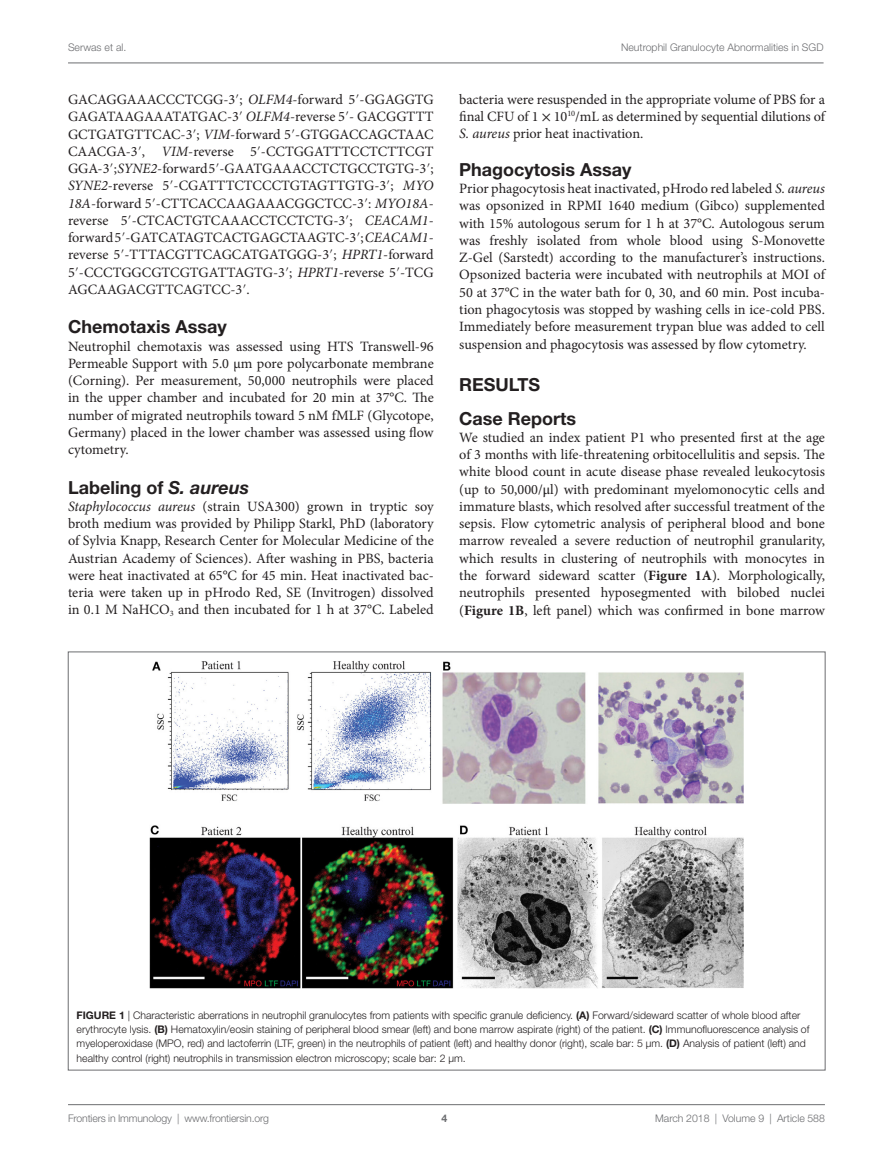
<style>
.page{position:relative;width:893px;height:1170px;background:#fff}
.page>*{position:absolute;margin:0;border:0;box-sizing:border-box;transform-origin:0 0}
.t1{font:700 18px/33.8px "Helvetica Neue LT Std";color:#231f20;text-align:center}
.t2{font:14.25px/17.2px "Minion Pro";letter-spacing:-.005em;color:#231f20;text-align:justify}
.t3{font:300 10.5px/14.2px "Helvetica Neue LT Std";color:#231f20}
.t4{font:300 10.5px "Helvetica Neue LT Std";color:#6c6d70}
.t5{font:700 10.5px "Helvetica Neue LT Std";color:#6c6d70}
.s1{font-family:"STIX General"}
.s2{font-style:italic}
.s3{font-weight:700}
</style>
<div class="page">
<img style="left:150px;top:660px;width:593px;height:328px">
<hr style="left:68px;top:63px;width:756px;height:1px;background:#6c6d70">
<hr style="left:68px;top:1104px;width:757px;height:1px;background:#6c6d70">
<p class="t4" style="left:68px;top:41px;width:60px">Serwas et al.</p>
<p class="t4" style="left:621px;top:41px;width:204px">Neutrophil Granulocyte Abnormalities in SGD</p>
<p class="t2" style="left:68px;top:91px;width:367px">GACAGGAAACCCTCGG-3<span class="s1">′</span>; <span class="s2">OLFM4</span>-forward 5<span class="s1">′</span>-GGAGGTG GAGATAAGAAATATGAC-3<span class="s1">′</span> <span class="s2">OLFM4</span>-reverse 5<span class="s1">′</span>- GACGGTTT GCTGATGTTCAC-3<span class="s1">′</span>; <span class="s2">VIM</span>-forward 5<span class="s1">′</span>-GTGGACCAGCTAAC CAACGA-3<span class="s1">′</span>, <span class="s2">VIM</span>-reverse 5<span class="s1">′</span>-CCTGGATTTCCTCTTCGT GGA-3<span class="s1">′</span>; <span class="s2">SYNE2</span>-forward 5<span class="s1">′</span>-GAATGAAACCTCTGCCTGTG-3<span class="s1">′</span>; <span class="s2">SYNE2</span>-reverse 5<span class="s1">′</span>-CGATTTCTCCCTGTAGTTGTG-3<span class="s1">′</span>; <span class="s2">MYO 18A</span>-forward 5<span class="s1">′</span>-CTTCACCAAGAAACGGCTCC-3<span class="s1">′</span>: <span class="s2">MYO18A&shy;</span>reverse 5<span class="s1">′</span>-CTCACTGTCAAACCTCCTCTG-3<span class="s1">′</span>; <span class="s2">CEACAM1</span>- forward 5<span class="s1">′</span>-GATCATAGTCACTGAGCTAAGTC-3<span class="s1">′</span>; <span class="s2">CEACAM1</span>- reverse 5<span class="s1">′</span>-TTTACGTTCAGCATGATGGG-3<span class="s1">′</span>; <span class="s2">HPRT1</span>-forward 5<span class="s1">′</span>-CCCTGGCGTCGTGATTAGTG-3<span class="s1">′</span>; <span class="s2">HPRT1</span>-reverse 5<span class="s1">′</span>-TCG AGCAAGACGTTCAGTCC-3<span class="s1">′</span>.</p>
<p class="t1" style="left:68px;top:309px;width:160px">Chemotaxis Assay</p>
<p class="t2" style="left:68px;top:337px;width:367px">Neutrophil chemotaxis was assessed using HTS Transwell-96<br>Permeable Support with 5.0 µm pore polycarbonate membrane (Corning). Per measurement, 50,000 neutrophils were placed in the upper chamber and incubated for 20 min at 37°C. The number of migrated neutrophils toward 5 nM fMLF (Glycotope, Germany) placed in the lower chamber was assessed using flow cytometry.</p>
<p class="t1" style="left:68px;top:470px;width:182px">Labeling of <span class="s2">S. aureus</span></p>
<p class="t2" style="left:68px;top:497px;width:367px"><span class="s2">Staphylococcus aureus</span> (strain USA300) grown in tryptic soy broth medium was provided by Philipp Starkl, PhD (laboratory of Sylvia Knapp, Research Center for Molecular Medicine of the Austrian Academy of Sciences). After washing in PBS, bacteria were heat inactivated at 65°C for 45 min. Heat inactivated bac&shy;teria were taken up in pHrodo Red, SE (Invitrogen) dissolved in 0.1 M NaHCO<sub>3</sub> and then incubated for 1 h at 37°C. Labeled</p>
<p class="t2" style="left:459px;top:90px;width:367px">bacteria were resuspended in the appropriate volume of PBS for a final CFU of 1 <span class="s1">×</span> 10<sup>10</sup>/mL as determined by sequential dilutions of <span class="s2">S. aureus</span> prior heat inactivation.</p>
<p class="t1" style="left:459px;top:152px;width:174px">Phagocytosis Assay</p>
<p class="t2" style="left:459px;top:180px;width:367px">Prior phagocytosis heat inactivated, pHrodo red labeled <span class="s2">S. aureus </span>was opsonized in RPMI 1640 medium (Gibco) supplemented with 15% autologous serum for 1 h at 37°C. Autologous serum was freshly isolated from whole blood using S-Monovette Z-Gel (Sarstedt) according to the manufacturer’s instructions.<br>Opsonized bacteria were incubated with neutrophils at MOI of 50 at 37°C in the water bath for 0, 30, and 60 min. Post incuba&shy;tion phagocytosis was stopped by washing cells in ice-cold PBS.<br>Immediately before measurement trypan blue was added to cell suspension and phagocytosis was assessed by flow cytometry.</p>
<p class="t1" style="left:459px;top:367px;width:13px">RES</p>
<p class="t1" style="left:459px;top:367px;width:118px">ULTS<br>Case Reports</p>
<p class="t2" style="left:459px;top:428px;width:367px">We studied an index patient P1 who presented first at the age of 3 months with life-threatening orbitocellulitis and sepsis. The white blood count in acute disease phase revealed leukocytosis (up to 50,000/<span class="s1">μ</span>l) with predominant myelomonocytic cells and immature blasts, which resolved after successful treatment of the sepsis. Flow cytometric analysis of peripheral blood and bone marrow revealed a severe reduction of neutrophil granularity, which results in clustering of neutrophils with monocytes in the forward sideward scatter (<span class="s3">Figure 1A</span>). Morphologically, neutrophils presented hyposegmented with bilobed nuclei (<span class="s3">Figure 1B</span>, left panel) which was confirmed in bone marrow</p>
<p class="t3" style="left:77px;top:1007px;width:734px"><span class="s3">Figure 1</span> | Characteristic aberrations in neutrophil granulocytes from patients with specific granule deficiency. <span class="s3">(A)</span> Forward/sideward scatter of whole blood after erythrocyte lysis. <span class="s3">(B)</span> Hematoxylin/eosin staining of peripheral blood smear (left) and bone marrow aspirate (right) of the patient. <span class="s3">(C)</span> Immunofluorescence analysis of myeloperoxidase (MPO, red) and lactoferrin (LTF, green) in the neutrophils of patient (left) and healthy donor (right), scale bar: 5 µm. <span class="s3">(D)</span> Analysis of patient (left) and healthy control (right) neutrophils in transmission electron microscopy; scale bar: 2 μm.</p>
<p class="t4" style="left:68px;top:1111px;width:203px">Frontiers in Immunology | www.frontiersin.org</p>
<p class="t4" style="left:655px;top:1111px;width:171px">March 2018 | Volume 9 | Article 588</p>
<p class="t5" style="left:441px;top:1111px;width:7px">4</p>
</div>
